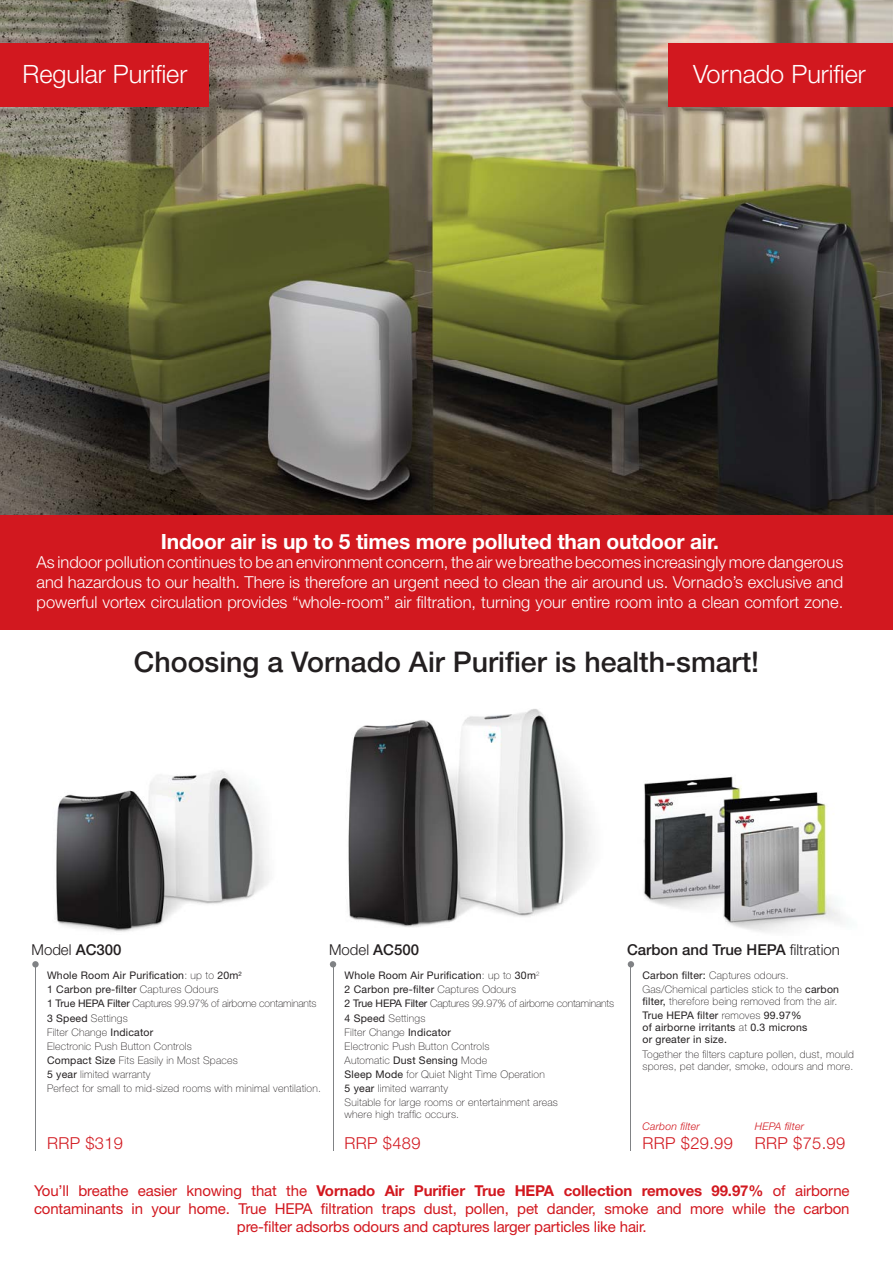
<style>
.page{position:relative;width:893px;height:1263px;background:#fff}
.page>*{position:absolute;margin:0;border:0;box-sizing:border-box;transform-origin:0 0}
.t1{font:500 28.5px "Helvetica Neue LT Std";color:#231f20}
.t2{font:300 25.35px "Helvetica Neue LT Std";color:#fff}
.t3{font:700 21px "Helvetica Neue LT Std";letter-spacing:-.01em;color:#fff}
.t4{font:300 16.5px/19.8px "Helvetica Neue LT Std";color:#fff;text-align:justify}
.t5{font:300 16.5px "Helvetica Neue LT Std";letter-spacing:.02em;color:#d2181f}
.t6{font:15px/18px "Helvetica Neue LT Std";letter-spacing:-.01em;color:#d2181f;text-align:center}
.t7{font:500 15px "Helvetica Neue LT Std";color:#231f20}
.t8{font:300 15px "Helvetica Neue LT Std";color:#231f20}
.t9{font:100 10.5px/14.1px "Helvetica Neue LT Std";letter-spacing:.02em;color:#231f20}
.t10{font:10.5px/12px "Helvetica Neue LT Std";letter-spacing:.02em;color:#231f20}
.t11{font:italic 300 10.5px "Helvetica Neue LT Std";letter-spacing:.02em;color:#d2181f}
.s1{font-weight:500}
.s2{font-weight:300}
.s3{font-weight:400}
.s4{font-weight:100}
.s5{font-weight:700}
</style>
<div class="page">
<img style="left:56px;top:770px;width:213px;height:162px">
<img style="left:348px;top:709px;width:244px;height:218px">
<img style="left:643px;top:776px;width:198px;height:156px">
<img style="left:0;top:0;width:893px;height:515px">
<div style="left:0;top:515px;width:893px;height:115px;background:#d2181f"></div>
<div style="left:32px;top:961px;width:7px;height:6px;background:#808285;border-radius:50%"></div>
<svg style="left:330px;top:961px;width:6px;height:6px"></svg>
<svg style="left:628px;top:961px;width:6px;height:6px"></svg>
<hr style="left:35px;top:967px;width:1px;height:184px;background:#808285">
<hr style="left:333px;top:967px;width:1px;height:184px;background:#808285">
<hr style="left:631px;top:967px;width:1px;height:184px;background:#808285">
<div style="left:0;top:43px;width:208px;height:64px;background:#d2181f"></div>
<div style="left:669px;top:43px;width:224px;height:64px;background:#d2181f"></div>
<h2 class="t2" style="left:22px;top:65px;width:166px">Regular Purifier</h2>
<h2 class="t2" style="left:693px;top:65px;width:174px">Vornado Purifier</h2>
<h3 class="t3" style="left:161px;top:534px;width:560px">Indoor air is up to 5 times more polluted than outdoor air.</h3>
<p class="t4" style="left:37px;top:555px;width:808px">As indoor pollution continues to be an environment concern, the air we breathe becomes increasingly more dangerous and hazardous to our health. There is therefore an urgent need to clean the air around us. Vornado’s exclusive and powerful vortex circulation provides “whole-room” air filtration, turning your entire room into a clean comfort zone.</p>
<h1 class="t1" style="left:134px;top:652px;width:627px">Choosing a Vornado Air Purifier is health-smart!</h1>
<h3 class="t8" style="left:32px;top:944px;width:92px">Model <span class="s1">AC300</span></h3>
<h3 class="t8" style="left:329px;top:944px;width:92px">Model <span class="s1">AC500</span></h3>
<h3 class="t7" style="left:627px;top:944px;width:214px">Carbon and True HEPA <span class="s2">filtration</span></h3>
<p class="t9" style="left:47px;top:970px;width:275px"><span class="s3">Whole Room Air Purification</span>: up to <span class="s3">20m</span><sup>2<br></sup><span class="s3">1 Carbon pre-filter</span> Captures Odours<br><span class="s3">1 True HEPA Filter</span> Captures 99.97% of airborne contaminants <span class="s3">3 Speed</span> Settings<br>Filter Change <span class="s3">Indicator<br></span>Electronic Push Button Controls<br><span class="s3">Compact Size</span> Fits Easily in Most Spaces<br><span class="s3">5 year</span> limited warranty<br>Perfect for small to mid-sized rooms with minimal ventilation.</p>
<p class="t9" style="left:345px;top:970px;width:271px"><span class="s3">Whole Room Air Purification</span>: up to <span class="s3">30m</span><sup>2<br></sup><span class="s3">2 Carbon pre-filter</span> Captures Odours<br><span class="s3">2 True HEPA Filter</span> Captures 99.97% of airborne contaminants <span class="s3">4 Speed</span> Settings<br>Filter Change <span class="s3">Indicator<br></span>Electronic Push Button Controls<br>Automatic <span class="s3">Dust Sensing</span> Mode<br><span class="s3">Sleep Mode</span> for Quiet Night Time Operation<br><span class="s3">5 year</span> limited warranty<br>Suitable for large rooms or entertainment areas</p>
<p class="t9" style="left:345px;top:1109px;width:116px">where high traffic occurs.</p>
<p class="t9" style="left:642px;top:970px;width:198px"><span class="s3">Carbon filter:</span> Captures odours.<br>Gas/Chemical particles stick to the <span class="s3">carbon</span></p>
<p class="t9" style="left:642px;top:996px;width:196px"><span class="s3">filter,</span> therefore being removed from the air.<br><span class="s3">True HEPA filter</span> removes <span class="s3">99.97%</span></p>
<p class="t10" style="left:642px;top:1023px;width:166px">of airborne irritants <span class="s4">at</span> 0.3 microns or greater in size.</p>
<p class="t9" style="left:642px;top:1049px;width:213px;line-height:12px">Together the filters capture pollen, dust, mould spores, pet dander, smoke, odours and more.</p>
<p class="t11" style="left:642px;top:1122px;width:59px">Carbon filter</p>
<p class="t11" style="left:755px;top:1122px;width:51px">HEPA filter</p>
<h3 class="t5" style="left:755px;top:1137px;width:92px">RRP $75.99</h3>
<h3 class="t5" style="left:47px;top:1137px;width:77px">RRP $319</h3>
<h3 class="t5" style="left:345px;top:1137px;width:77px">RRP $489</h3>
<h3 class="t5" style="left:642px;top:1137px;width:92px">RRP $29.99</h3>
<p class="t6" style="left:34px;top:1183px;width:817px">You’ll breathe easier knowing that the <span class="s5">Vornado Air Purifier True HEPA collection removes 99.97%</span> of airborne contaminants in your home. True HEPA filtration traps dust, pollen, pet dander, smoke and more while the carbon pre-filter adsorbs odours and captures larger particles like hair.</p>
</div>
